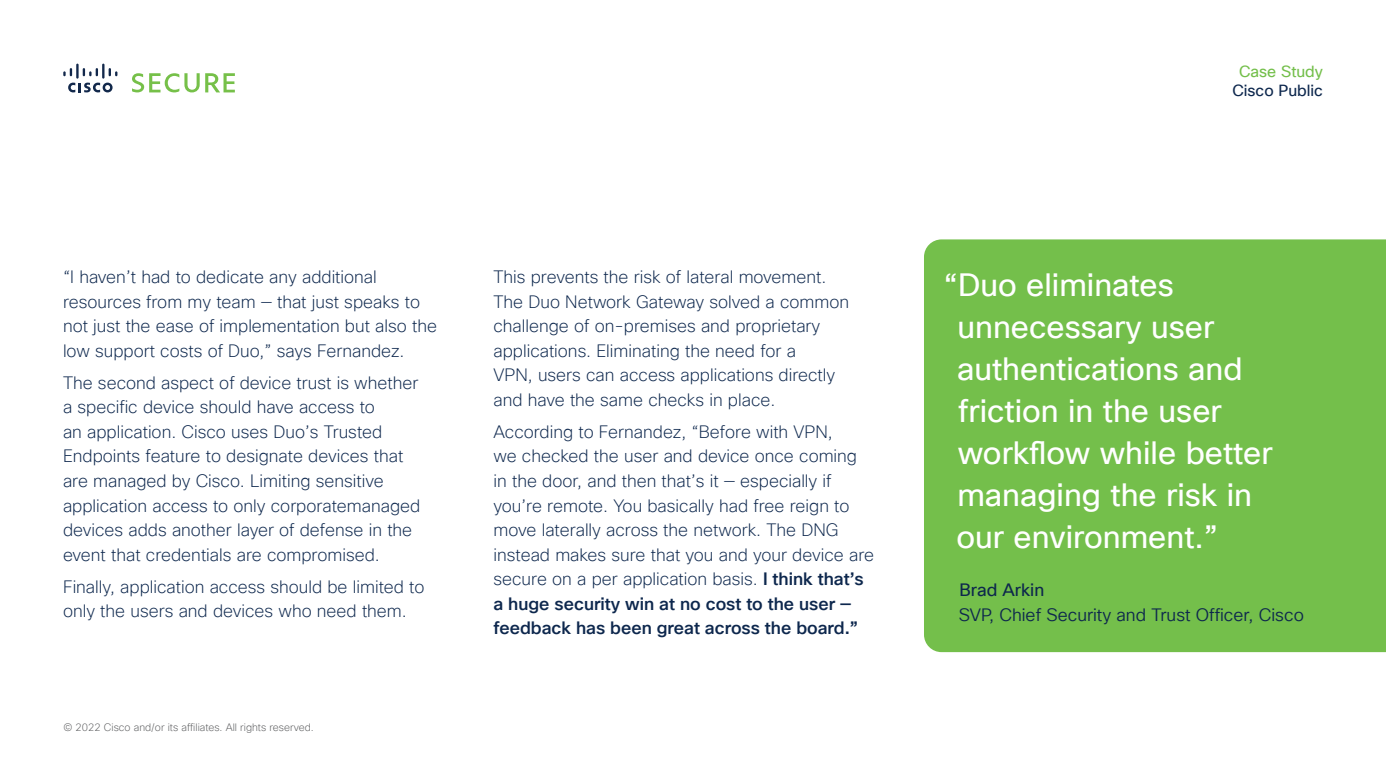
<style>
.page{position:relative;width:1386px;height:780px;background:#fff}
.page>*{position:absolute;margin:0;border:0;box-sizing:border-box;transform-origin:0 0}
.t1{font:31.5px/42px "Cisco Sans TT";color:#fff}
.t2{font:200 17.5px/24.5px "Cisco Sans TT";color:#0d274d}
.t3{font:17.5px "Cisco Sans TT Light";color:#0d274d}
.t4{font:17.5px "Cisco Sans TT";color:#0d274d}
.t5{font:15.75px "Cisco Sans TT";color:#0d274d}
.t6{font:15.75px "Cisco Sans TT";color:#74bf4b}
.t7{font:200 10.5px "Cisco Sans TT";color:#58595b}
.s1{font-weight:500}
</style>
<div class="page">
<svg style="left:68px;top:83px;width:45px;height:9px"></svg>
<svg style="left:63px;top:68px;width:9px;height:8px"></svg>
<hr style="left:76px;top:64px;width:3px;height:15px;background:#12284b">
<svg style="left:83px;top:68px;width:15px;height:8px"></svg>
<hr style="left:102px;top:64px;width:3px;height:15px;background:#12284b">
<svg style="left:109px;top:68px;width:8px;height:8px"></svg>
<svg style="left:132px;top:73px;width:103px;height:19px"></svg>
<div style="left:924px;top:239px;width:462px;height:413px;background:#74bf4b"></div>
<p class="t2" style="left:63px;top:264px;width:376px">“I haven’t had to dedicate any additional resources from my team — that just speaks to not just the ease of implementation but also the low support costs of Duo,” says Fernandez.</p>
<p class="t2" style="left:63px;top:370px;width:359px">The second aspect of device trust is whether a specific device should have access to<br>an application. Cisco uses Duo’s Trusted Endpoints feature to designate devices that are managed by Cisco. Limiting sensitive application access to only corporatemanaged devices adds another layer of defense in the event that credentials are compromised.</p>
<p class="t2" style="left:63px;top:574px;width:363px">Finally, application access should be limited to only the users and devices who need them.</p>
<p class="t7" style="left:64px;top:720px;width:252px">© 2022 Cisco and/or its affiliates. All rights reserved.</p>
<p class="t2" style="left:494px;top:264px;width:357px">This prevents the risk of lateral movement.<br>The Duo Network Gateway solved a common challenge of on-premises and proprietary applications. Eliminating the need for a<br>VPN, users can access applications directly and have the same checks in place.</p>
<p class="t2" style="left:494px;top:419px;width:382px">According to Fernandez, “Before with VPN,<br>we checked the user and device once coming in the door, and then that’s it — especially if you’re remote. You basically had free reign to move laterally across the network. The DNG instead makes sure that you and your device are secure on a per application basis. <span class="s1">I think that’s a huge security win at no cost to the user — feedback has been great across the board.”</span></p>
<p class="t6" style="left:1239px;top:61px;width:85px">Case Study</p>
<p class="t5" style="left:1232px;top:81px;width:92px">Cisco Public</p>
<h1 class="t1" style="left:956px;top:264px;width:318px;text-indent:-13px">“Duo eliminates unnecessary user authentications and friction in the user workflow while better managing the risk in our environment.”</h1>
<p class="t4" style="left:959px;top:578px;width:86px">Brad Arkin</p>
<p class="t3" style="left:959px;top:603px;width:347px">SVP, Chief Security and Trust Officer, Cisco</p>
</div>
